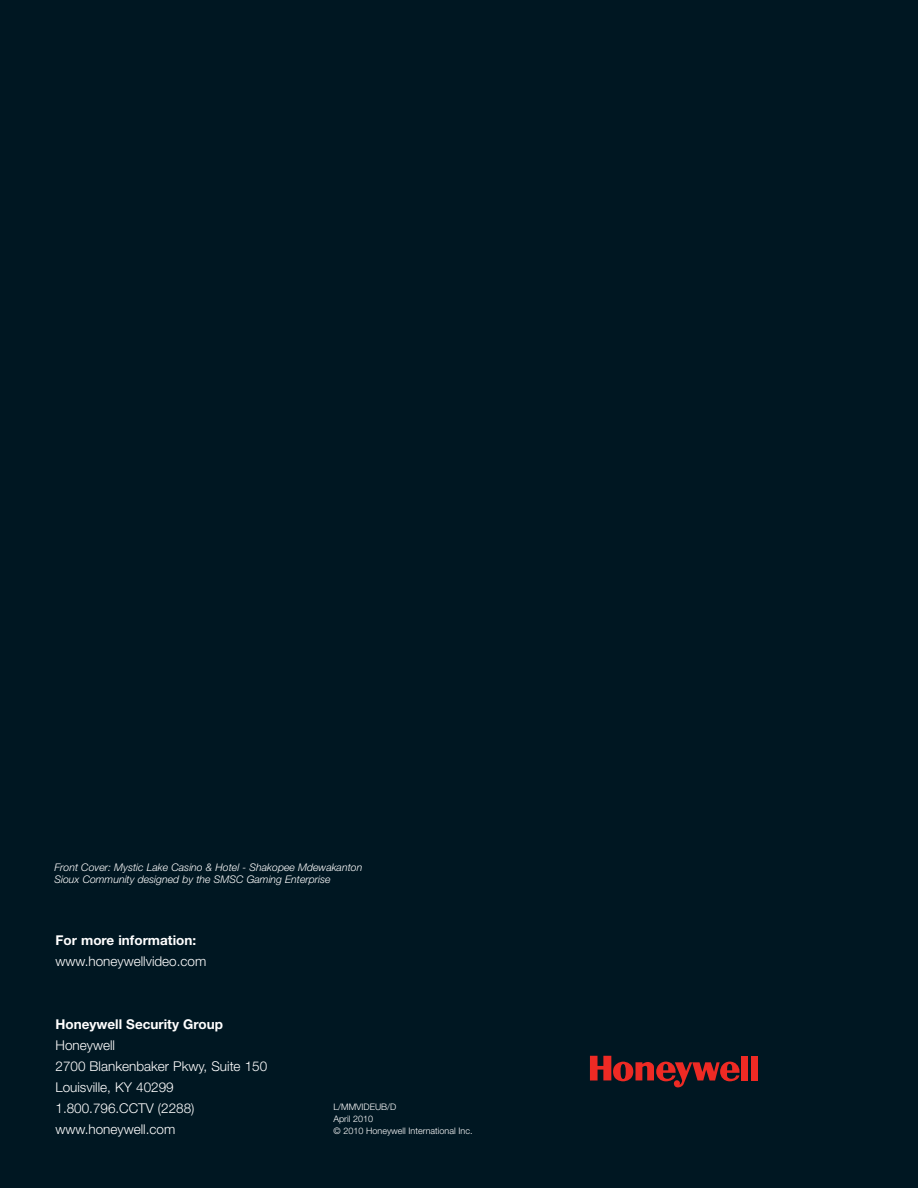
<style>
.page{position:relative;width:918px;height:1188px;background:#001722}
.page>*{position:absolute;margin:0;border:0;box-sizing:border-box;transform-origin:0 0}
.t1{font:300 13.5px/21px "Helvetica Neue";color:#fff}
.t2{font:700 13.5px "Helvetica Neue";color:#fff}
.t3{font:italic 300 10.5px/12px "Helvetica Neue";color:#fff}
.t4{font:300 9px/12px "Helvetica Neue";color:#fff}
</style>
<div class="page">
<div style="left:741px;top:1056px;width:7px;height:24px;background:#ee2a24"></div>
<div style="left:751px;top:1056px;width:7px;height:24px;background:#ee2a24"></div>
<svg style="left:590px;top:1056px;width:150px;height:31px"></svg>
<p class="t3" style="left:55px;top:863px;width:309px">Front Cover: Mystic Lake Casino &amp; Hotel - Shakopee Mdewakanton<br>Sioux Community designed by the SMSC Gaming Enterprise</p>
<p class="t2" style="left:56px;top:935px;width:142px">For more information:</p>
<p class="t1" style="left:56px;top:952px;width:152px">www.honeywellvideo.com</p>
<p class="t2" style="left:56px;top:1019px;width:169px">Honeywell Security Group</p>
<p class="t1" style="left:56px;top:1036px;width:213px">Honeywell<br>2700 Blankenbaker Pkwy, Suite 150<br>Louisville, KY 40299<br>1.800.796.CCTV (2288) www.honeywell.com</p>
<p class="t4" style="left:333px;top:1102px;width:141px">L/MMVIDEUB/D<br>April 2010<br>© 2010 Honeywell International Inc.</p>
</div>
